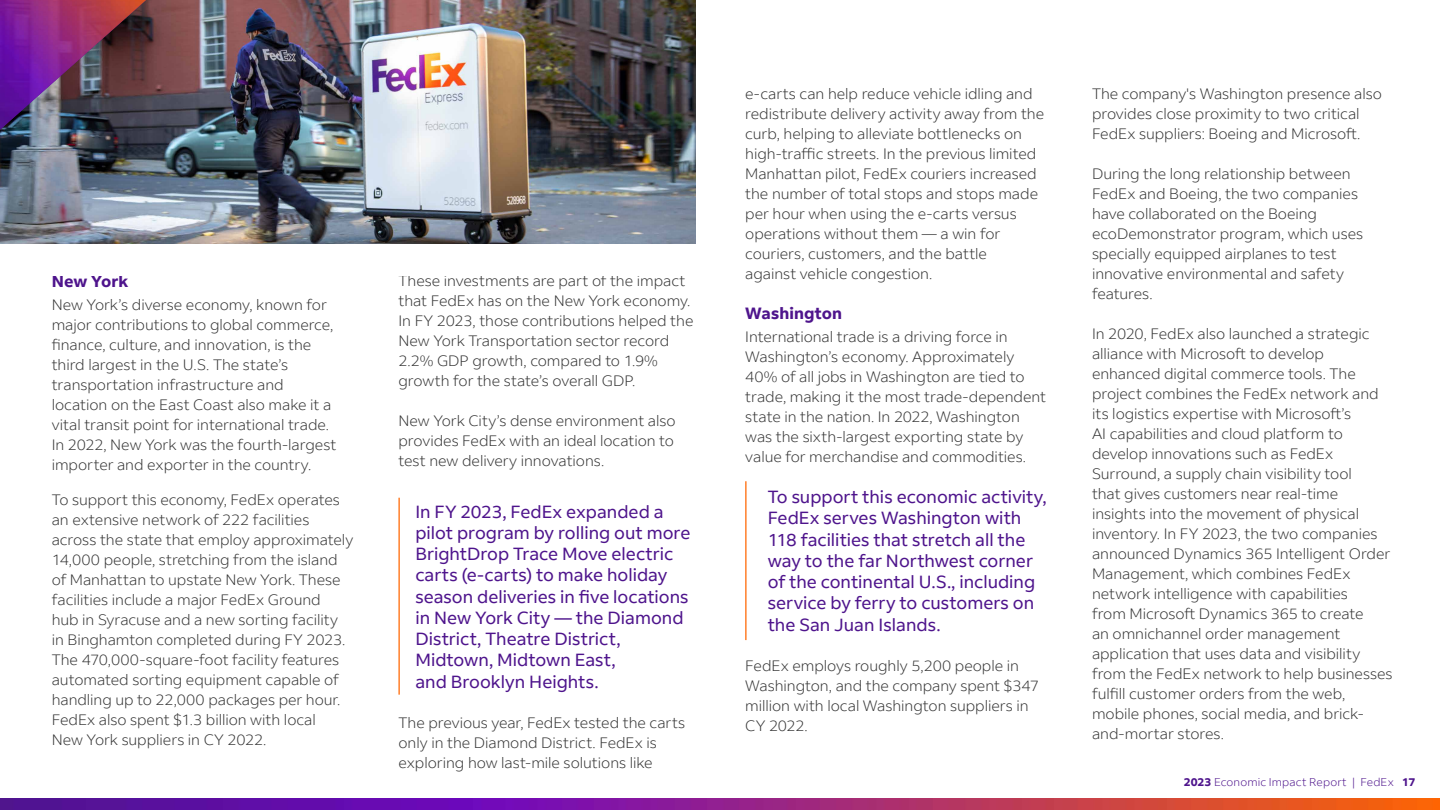
<style>
.page{position:relative;width:1440px;height:810px;background:#fff}
.page>*{position:absolute;margin:0;border:0;box-sizing:border-box;transform-origin:0 0}
.t1{font:17.5px/21.2px "Fed Ex Sans";color:#4e148c}
.t2{font:700 16.25px "Fed Ex Sans";letter-spacing:.005em;color:#4e148c}
.t3{font:300 15px/20px "Fed Ex Sans";letter-spacing:-.005em;color:#333}
.t4{font:300 11.25px "Fed Ex Sans";letter-spacing:.01em;color:#4e148c}
.s1{font-weight:700}
</style>
<div class="page">
<img style="left:0;top:0;width:695px;height:244px">
<svg style="left:0;top:0;width:159px;height:140px"></svg>
<img style="left:0;top:0;width:148px;height:131px">
<img style="left:0;top:799px;width:1440px;height:11px">
<hr style="left:398px;top:498px;width:2px;height:197px;background:#f60">
<hr style="left:745px;top:481px;width:2px;height:159px;background:#f60">
<p class="t2" style="left:52px;top:272px;width:78px">New York</p>
<p class="t3" style="left:52px;top:295px;width:286px">New York’s diverse economy, known for major contributions to global commerce, finance, culture, and innovation, is the third largest in the U.S. The state’s transportation infrastructure and location on the East Coast also make it a vital transit point for international trade.<br>In 2022, New York was the fourth-largest importer and exporter in the country.</p>
<p class="t3" style="left:52px;top:490px;width:303px">To support this economy, FedEx operates an extensive network of 222 facilities across the state that employ approximately 14,000 people, stretching from the island of Manhattan to upstate New York. These facilities include a major FedEx Ground<br>hub in Syracuse and a new sorting facility in Binghamton completed during FY 2023.<br>The 470,000-square-foot facility features automated sorting equipment capable of handling up to 22,000 packages per hour.<br>FedEx also spent $1.3 billion with local<br>New York suppliers in CY 2022.</p>
<p class="t3" style="left:399px;top:271px;width:296px">These investments are part of the impact that FedEx has on the New York economy.<br>In FY 2023, those contributions helped the New York Transportation sector record 2.2% GDP growth, compared to 1.9% growth for the state’s overall GDP.</p>
<p class="t3" style="left:399px;top:411px;width:279px;text-align:justify">New York City’s dense environment also provides FedEx with an ideal location to test new delivery innovations.</p>
<p class="t1" style="left:415px;top:501px;width:277px">In FY 2023, FedEx expanded a pilot program by rolling out more<br>BrightDrop Trace Move electric carts (e-carts) to make holiday season deliveries in five locations in New York City — the Diamond<br>District, Theatre District,<br>Midtown, Midtown East,<br>and Brooklyn Heights.</p>
<p class="t3" style="left:398px;top:713px;width:288px">The previous year, FedEx tested the carts only in the Diamond District. FedEx is exploring how last-mile solutions like</p>
<p class="t3" style="left:745px;top:84px;width:301px">e-carts can help reduce vehicle idling and redistribute delivery activity away from the curb, helping to alleviate bottlenecks on high-traffic streets. In the previous limited Manhattan pilot, FedEx couriers increased the number of total stops and stops made per hour when using the e-carts versus operations without them — a win for couriers, customers, and the battle<br>against vehicle congestion.</p>
<p class="t2" style="left:745px;top:304px;width:98px">Washington</p>
<p class="t3" style="left:745px;top:327px;width:302px">International trade is a driving force in Washington’s economy. Approximately 40% of all jobs in Washington are tied to trade, making it the most trade-dependent state in the nation. In 2022, Washington was the sixth-largest exporting state by value for merchandise and commodities.</p>
<p class="t1" style="left:768px;top:486px;width:281px">To support this economic activity,<br>FedEx serves Washington with<br>118 facilities that stretch all the way to the far Northwest corner of the continental U.S., including service by ferry to customers on the San Juan Islands.</p>
<p class="t3" style="left:745px;top:655px;width:295px">FedEx employs roughly 5,200 people in<br>Washington, and the company spent $347 million with local Washington suppliers in<br>CY 2022.</p>
<p class="t3" style="left:1092px;top:84px;width:291px">The company's Washington presence also provides close proximity to two critical<br>FedEx suppliers: Boeing and Microsoft.</p>
<p class="t3" style="left:1092px;top:164px;width:273px">During the long relationship between<br>FedEx and Boeing, the two companies have collaborated on the Boeing ecoDemonstrator program, which uses specially equipped airplanes to test innovative environmental and safety features.</p>
<p class="t3" style="left:1092px;top:324px;width:302px">In 2020, FedEx also launched a strategic alliance with Microsoft to develop enhanced digital commerce tools. The project combines the FedEx network and its logistics expertise with Microsoft’s<br>AI capabilities and cloud platform to develop innovations such as FedEx Surround, a supply chain visibility tool<br>that gives customers near real-time insights into the movement of physical inventory. In FY 2023, the two companies announced Dynamics 365 Intelligent Order Management, which combines FedEx network intelligence with capabilities<br>from Microsoft Dynamics 365 to create<br>an omnichannel order management application that uses data and visibility from the FedEx network to help businesses fulfill customer orders from the web, mobile phones, social media, and brick&shy;and-mortar stores.</p>
<p class="t4" style="left:1184px;top:775px;width:233px"><span class="s1">2023</span> Economic Impact Report | FedEx <span class="s1">17</span></p>
</div>
